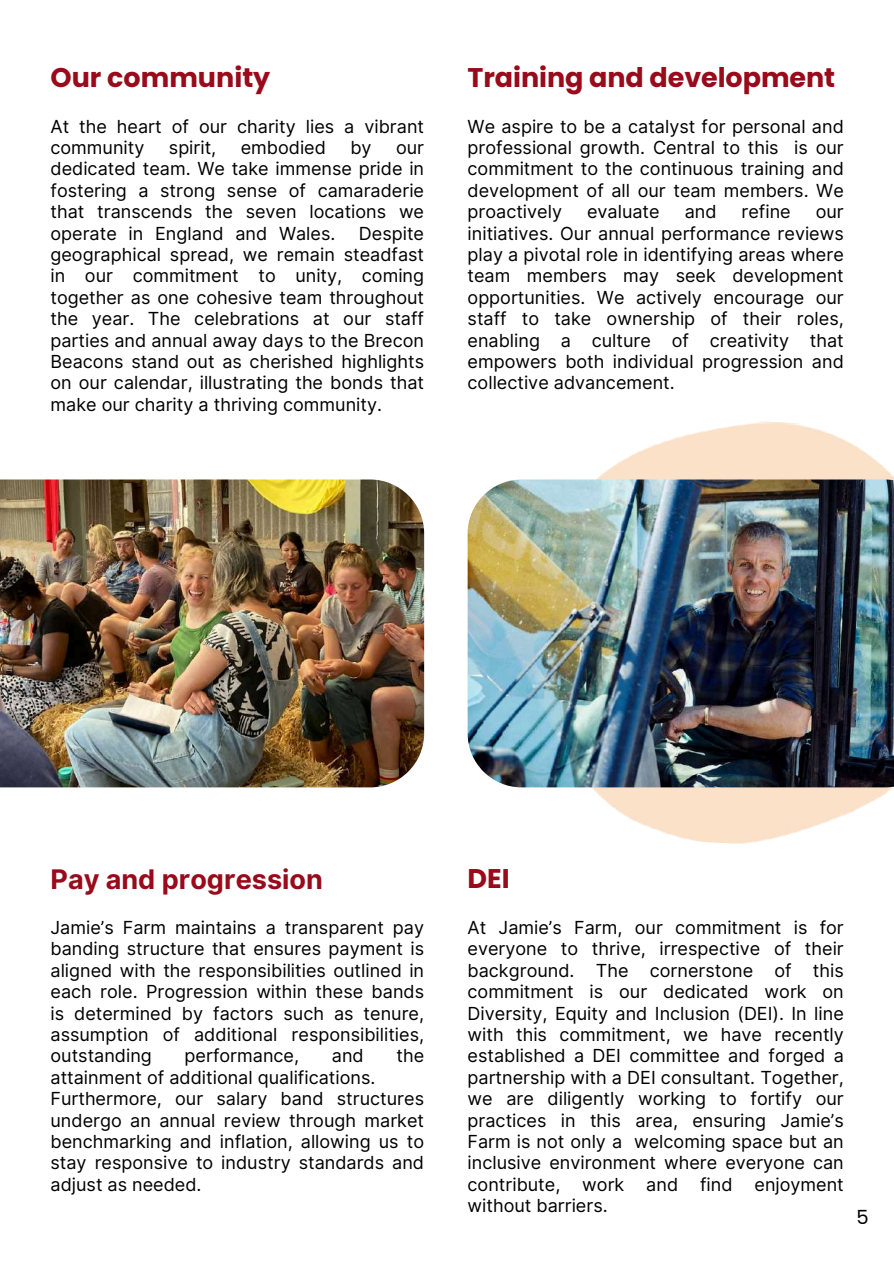
<style>
.page{position:relative;width:894px;height:1264px;background:#fff}
.page>*{position:absolute;margin:0;border:0;box-sizing:border-box;transform-origin:0 0}
.t1{font:700 27px "Poppins";letter-spacing:-.005em;color:#990b1b}
.t2{font:700 27px "Inter";color:#990b1b}
.t3{font:19.5px "Poppins";color:#000}
.t4{font:18px/21.3px "Inter";color:#000;text-align:justify}
</style>
<div class="page">
<img style="left:520px;top:421px;width:373px;height:423px">
<img style="left:0;top:479px;width:424px;height:308px">
<img style="left:467px;top:479px;width:426px;height:308px">
<h1 class="t1" style="left:50px;top:58px;width:221px">Our community</h1>
<p class="t4" style="left:50px;top:115px;width:375px">At the heart of our charity lies a vibrant community</p>
<p class="t4" style="left:169px;top:137px;width:49px">spirit,</p>
<p class="t4" style="left:241px;top:137px;width:87px">embodied</p>
<p class="t4" style="left:350px;top:137px;width:23px">by</p>
<p class="t4" style="left:50px;top:137px;width:375px;text-indent:345px">our dedicated team. We take immense pride in fostering a strong sense of camaraderie that transcends the seven locations we operate in England and Wales.</p>
<p class="t4" style="left:50px;top:222px;width:375px;text-indent:308px">Despite geographical spread, we remain steadfast in our commitment to unity, coming together as one cohesive team throughout the year. The celebrations at our staff parties and annual away days to the Brecon Beacons stand out as cherished highlights on our calendar, illustrating the bonds that make our charity a thriving community.</p>
<h1 class="t1" style="left:467px;top:58px;width:369px">Training and development</h1>
<p class="t4" style="left:467px;top:115px;width:377px">We aspire to be a catalyst for personal and professional growth. Central to this is our commitment to the continuous training and development of all our team members. We proactively</p>
<p class="t4" style="left:587px;top:201px;width:74px">evaluate</p>
<p class="t4" style="left:684px;top:201px;width:33px">and</p>
<p class="t4" style="left:741px;top:201px;width:51px">refine</p>
<p class="t4" style="left:467px;top:201px;width:377px;text-indent:348px">our initiatives. Our annual performance reviews play a pivotal role in identifying areas where team members may seek development opportunities. We actively encourage our staff to take ownership of their roles, enabling a culture of creativity that empowers both individual progression and collective advancement.</p>
<h1 class="t2" style="left:50px;top:863px;width:274px">Pay and progression</h1>
<p class="t4" style="left:50px;top:916px;width:375px">Jamie’s Farm maintains a transparent pay banding structure that ensures payment is aligned with the responsibilities outlined in each role. Progression within these bands is determined by factors such as tenure, assumption of additional responsibilities, outstanding</p>
<p class="t4" style="left:185px;top:1045px;width:116px">performance,</p>
<p class="t4" style="left:332px;top:1045px;width:33px">and</p>
<p class="t4" style="left:396px;top:1045px;width:29px">the</p>
<p class="t4" style="left:50px;top:1066px;width:375px;text-align:left">attainment of additional qualifications.<br>Furthermore, our salary band structures undergo an annual review through market benchmarking and inflation, allowing us to stay responsive to industry standards and adjust as needed.</p>
<h1 class="t1" style="left:467px;top:859px;width:44px">DEI</h1>
<p class="t4" style="left:467px;top:916px;width:377px">At Jamie’s Farm, our commitment is for everyone to thrive, irrespective of their background. The cornerstone of this commitment is our dedicated work on Diversity, Equity and Inclusion (DEI). In line with this commitment, we have recently established a DEI committee and forged a partnership with a DEI consultant. Together, we are diligently working to fortify our practices in this area, ensuring Jamie’s Farm is not only a welcoming space but an inclusive environment where everyone can contribute, work and find enjoyment without barriers.</p>
<p class="t3" style="left:856px;top:1203px;width:14px">5</p>
</div>
